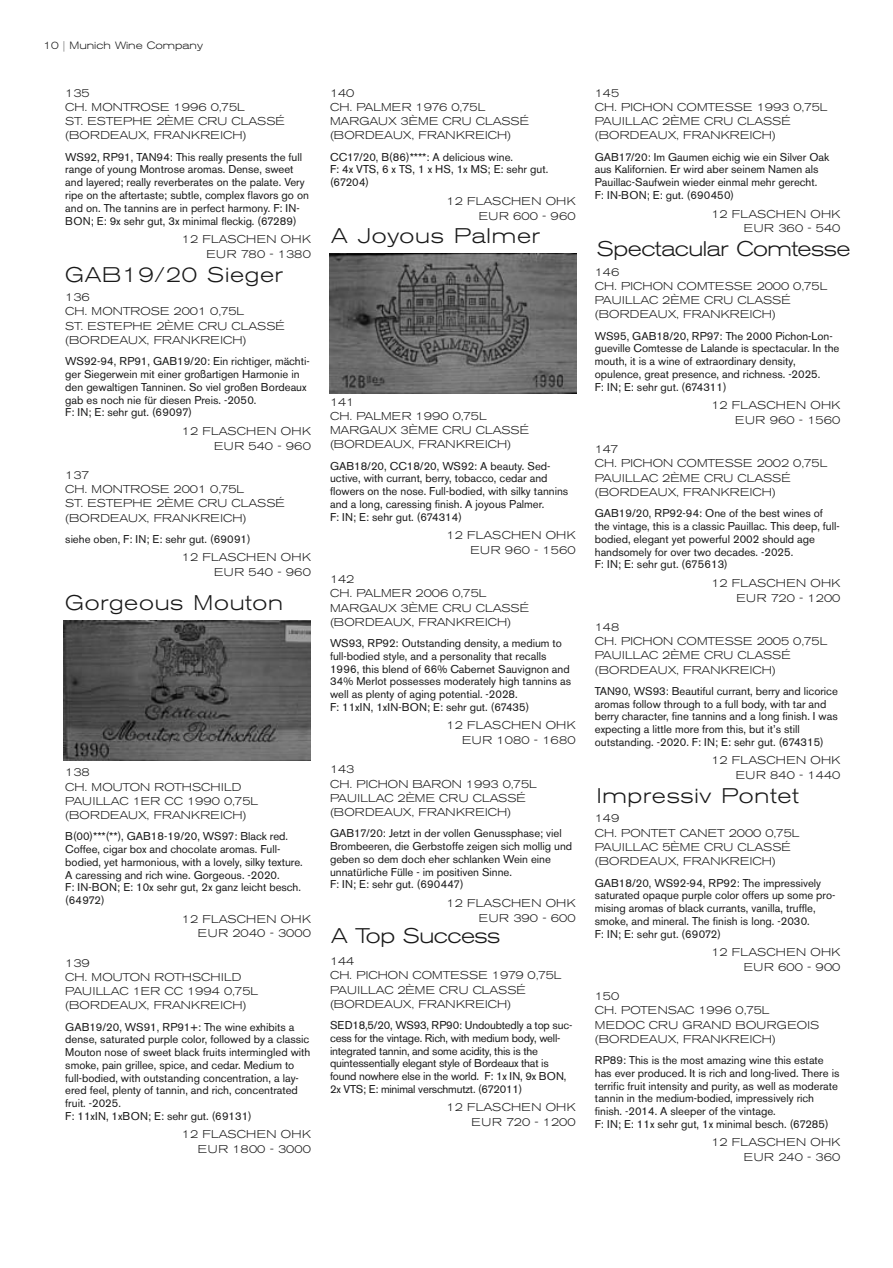
<style>
.page{position:relative;width:893px;height:1268px;background:#fff}
.page>*{position:absolute;margin:0;border:0;box-sizing:border-box;transform-origin:0 0}
.t1{font:300 expanded 21px "Akzidenz Grotesk BE";letter-spacing:.035em;color:#191919}
.t2{font:300 expanded 21px "Akzidenz Grotesk BE";letter-spacing:-.02em;color:#191919}
.t3{font:11.25px/12.8px "Akzidenz Grotesk BE";color:#191919}
.t4{font:300 expanded 11.25px/14.2px "Akzidenz Grotesk BE";letter-spacing:.015em;color:#191919;text-align:right}
.t5{font:11.25px/12.8px "Akzidenz Grotesk BE";letter-spacing:-.02em;color:#191919}
.t6{font:300 expanded 11.25px/14.2px "Akzidenz Grotesk BE";letter-spacing:-.005em;color:#191919}
.t7{font:300 expanded 10.5px "Akzidenz Grotesk BE";color:#191919}
.s1{color:#757575}
</style>
<div class="page">
<svg style="left:64px;top:620px;width:246px;height:140px;background:#565656"></svg>
<svg style="left:330px;top:253px;width:246px;height:140px;background:#646464"></svg>
<p class="t7" style="left:44px;top:42px;width:161px">10 <span class="s1">|</span> Munich Wine Company</p>
<p class="t4" style="left:65px;top:87px;width:221px;text-align:left">135<br>CH. MONTROSE 1996 0,75L<br>ST. ESTEPHE 2ÈME CRU CLASSÉ (BORDEAUX, FRANKREICH)</p>
<p class="t3" style="left:65px;top:152px;width:245px">WS92, RP91, TAN94: This really presents the full range of young Mon trose aromas. Dense, sweet and layered; really reverberates on the palate. Very ripe on the aftertaste; subtle, complex flavors go on and on. The tannins are in perfect harmony. F: IN-BON; E: 9x sehr gut, 3x minimal fleckig. (67289)</p>
<p class="t4" style="left:182px;top:233px;width:131px;line-height:14.7px">12 FLASCHEN OHK<br>EUR 780 - 1380</p>
<p class="t4" style="left:65px;top:291px;width:221px;text-align:left">136<br>CH. MONTROSE 2001 0,75L<br>ST. ESTEPHE 2ÈME CRU CLASSÉ (BORDEAUX, FRANKREICH)</p>
<p class="t3" style="left:65px;top:356px;width:246px">WS92-94, RP91, GAB19/20: Ein richtiger, mächti&shy;ger Siegerwein mit einer großartigen Harmonie in den gewaltigen Tanninen. So viel großen Bordeaux gab es noch nie für diesen Preis. -2050.<br>F: IN; E: sehr gut. (69097)</p>
<p class="t4" style="left:182px;top:424px;width:131px;line-height:14.7px">12 FLASCHEN OHK<br>EUR 540 - 960</p>
<p class="t4" style="left:65px;top:468px;width:221px;text-align:left">137<br>CH. MONTROSE 2001 0,75L<br>ST. ESTEPHE 2ÈME CRU CLASSÉ (BORDEAUX, FRANKREICH)</p>
<p class="t3" style="left:65px;top:533px;width:187px">siehe oben, F: IN; E: sehr gut. (69091)</p>
<p class="t4" style="left:182px;top:551px;width:131px;line-height:14.7px">12 FLASCHEN OHK<br>EUR 540 - 960</p>
<h1 class="t1" style="left:65px;top:267px;width:219px">GAB19/20 Sieger</h1>
<h1 class="t1" style="left:65px;top:595px;width:219px">Gorgeous Mouton</h1>
<p class="t4" style="left:65px;top:766px;width:194px;text-align:left">138<br>CH. MOUTON ROTHSCHILD<br>PAUILLAC 1ER CC 1990 0,75L (BORDEAUX, FRANKREICH)</p>
<p class="t3" style="left:65px;top:831px;width:239px">B(00)***(**), GAB18-19/20, WS97: Black red.<br>Coffee, cigar box and chocolate aromas. Full&shy;bodied, yet harmonious, with a lovely, silky texture.<br>A caressing and rich wine. Gorgeous. -2020.<br>F: IN-BON; E: 10x sehr gut, 2x ganz leicht besch. (64972)</p>
<p class="t4" style="left:182px;top:912px;width:131px;line-height:14.7px">12 FLASCHEN OHK<br>EUR 2040 - 3000</p>
<p class="t4" style="left:65px;top:956px;width:194px;text-align:left">139<br>CH. MOUTON ROTHSCHILD<br>PAUILLAC 1ER CC 1994 0,75L (BORDEAUX, FRANKREICH)</p>
<p class="t3" style="left:65px;top:1021px;width:247px">GAB19/20, WS91, RP91+: The wine exhibits a dense, saturated purple color, followed by a classic Mouton nose of sweet black fruits intermingled with smoke, pain grillee, spice, and cedar. Medium to full-bodied, with outstanding concentration, a lay - ered feel, plenty of tannin, and rich, concentrated fruit. -2025.<br>F: 11xIN, 1xBON; E: sehr gut. (69131)</p>
<p class="t4" style="left:182px;top:1127px;width:131px;line-height:14.7px">12 FLASCHEN OHK<br>EUR 1800 - 3000</p>
<p class="t6" style="left:330px;top:87px;width:201px">140<br>CH. PALMER 1976 0,75L<br>MARGAUX 3ÈME CRU CLASSÉ (BORDEAUX, FRANKREICH)</p>
<p class="t3" style="left:330px;top:152px;width:220px">CC17/20, B(86)****: A delicious wine.<br>F: 4x VTS, 6 x TS, 1 x HS, 1x MS; E: sehr gut. (67204)</p>
<p class="t4" style="left:447px;top:194px;width:131px;line-height:14.7px">12 FLASCHEN OHK<br>EUR 600 - 960</p>
<h1 class="t1" style="left:331px;top:228px;width:211px">A Joyous Palmer</h1>
<p class="t4" style="left:330px;top:395px;width:201px;text-align:left">141<br>CH. PALMER 1990 0,75L<br>MARGAUX 3ÈME CRU CLASSÉ (BORDEAUX, FRANKREICH)</p>
<p class="t3" style="left:330px;top:460px;width:240px">GAB18/20, CC18/20, WS92: A beauty. Sed - uctive, with currant, berry, tobacco, cedar and flowers on the nose. Full-bodied, with silky tannins and a long, caressing finish. A joyous Palmer.<br>F: IN; E: sehr gut. (674314)</p>
<p class="t4" style="left:447px;top:528px;width:131px;line-height:14.7px">12 FLASCHEN OHK<br>EUR 960 - 1560</p>
<p class="t4" style="left:330px;top:573px;width:201px;text-align:left">142<br>CH. PALMER 2006 0,75L<br>MARGAUX 3ÈME CRU CLASSÉ (BORDEAUX, FRANKREICH)</p>
<p class="t3" style="left:330px;top:638px;width:243px">WS93, RP92: Outstanding density, a medium to full-bodied style, and a personality that recalls 1996, this blend of 66% Cabernet Sauvignon and 34% Merlot possesses moderately high tannins as well as plenty of aging potential. -2028.<br>F: 11xIN, 1xIN-BON; E: sehr gut. (67435)</p>
<p class="t4" style="left:447px;top:719px;width:131px;line-height:14.7px">12 FLASCHEN OHK<br>EUR 1080 - 1680</p>
<p class="t4" style="left:330px;top:763px;width:208px;text-align:left">143<br>CH. PICHON BARON 1993 0,75L<br>PAUILLAC 2ÈME CRU CLASSÉ (BORDEAUX, FRANKREICH)</p>
<p class="t3" style="left:330px;top:828px;width:244px">GAB17/20: Jetzt in der vollen Genussphase; viel Brombeeren, die Gerbstoffe zeigen sich mollig und geben so dem doch eher schlanken Wein eine unnatürliche Fülle - im positiven Sinne.<br>F: IN; E: sehr gut. (690447)</p>
<p class="t4" style="left:447px;top:896px;width:131px;line-height:14.7px">12 FLASCHEN OHK<br>EUR 390 - 600</p>
<p class="t4" style="left:330px;top:954px;width:233px;text-align:left">144<br>CH. PICHON COMTESSE 1979 0,75L<br>PAUILLAC 2ÈME CRU CLASSÉ (BORDEAUX, FRANKREICH)</p>
<p class="t5" style="left:330px;top:1019px;width:244px">SED18,5/20, WS93, RP90: Undoubtedly a top suc&shy;cess for the vintage. Rich, with medium body, well&shy;integrated tannin, and some acidity, this is the quintessentially elegant style of Bordeaux that is found nowhere else in the world. F: 1x IN, 9x BON, 2x VTS; E: minimal verschmutzt. (672011)</p>
<p class="t4" style="left:447px;top:1100px;width:131px;line-height:14.7px">12 FLASCHEN OHK<br>EUR 720 - 1200</p>
<h1 class="t2" style="left:331px;top:928px;width:171px">A Top Success</h1>
<p class="t4" style="left:595px;top:87px;width:234px;text-align:left">145<br>CH. PICHON COMTESSE 1993 0,75L<br>PAUILLAC 2ÈME CRU CLASSÉ (BORDEAUX, FRANKREICH)</p>
<p class="t3" style="left:595px;top:152px;width:236px">GAB17/20: Im Gaumen eichig wie ein Silver Oak aus Kalifornien. Er wird aber seinem Namen als Pauillac-Saufwein wieder einmal mehr gerecht.<br>F: IN-BON; E: gut. (690450)</p>
<p class="t4" style="left:711px;top:207px;width:131px;line-height:14.7px">12 FLASCHEN OHK<br>EUR 360 - 540</p>
<p class="t4" style="left:595px;top:265px;width:234px;text-align:left">146<br>CH. PICHON COMTESSE 2000 0,75L<br>PAUILLAC 2ÈME CRU CLASSÉ (BORDEAUX, FRANKREICH)</p>
<p class="t3" style="left:595px;top:330px;width:246px">WS95, GAB18/20, RP97: The 2000 Pichon-Lon&shy;gueville Comtesse de Lalande is spectacular. In the mouth, it is a wine of extraordinary density, opulence, great presence, and richness. -2025.<br>F: IN; E: sehr gut. (674311)</p>
<p class="t4" style="left:711px;top:399px;width:131px;line-height:14.7px">12 FLASCHEN OHK<br>EUR 960 - 1560</p>
<p class="t4" style="left:595px;top:443px;width:234px;text-align:left">147<br>CH. PICHON COMTESSE 2002 0,75L<br>PAUILLAC 2ÈME CRU CLASSÉ (BORDEAUX, FRANKREICH)</p>
<p class="t3" style="left:595px;top:508px;width:246px">GAB19/20, RP92-94: One of the best wines of the vintage, this is a classic Pauillac. This deep, full&shy;bodied, elegant yet powerful 2002 should age handsomely for over two decades. -2025.<br>F: IN; E: sehr gut. (675613)</p>
<p class="t4" style="left:711px;top:576px;width:131px;line-height:14.7px">12 FLASCHEN OHK<br>EUR 720 - 1200</p>
<p class="t4" style="left:595px;top:620px;width:234px;text-align:left">148<br>CH. PICHON COMTESSE 2005 0,75L<br>PAUILLAC 2ÈME CRU CLASSÉ (BORDEAUX, FRANKREICH)</p>
<p class="t3" style="left:595px;top:685px;width:245px">TAN90, WS93: Beautiful currant, berry and licorice aromas follow through to a full body, with tar and berry character, fine tannins and a long finish. I was expecting a little more from this, but it’s still outstanding. -2020. F: IN; E: sehr gut. (674315)</p>
<p class="t4" style="left:711px;top:754px;width:131px;line-height:14.7px">12 FLASCHEN OHK<br>EUR 840 - 1440</p>
<p class="t6" style="left:595px;top:812px;width:206px">149<br>CH. PONTET CANET 2000 0,75L<br>PAUILLAC 5ÈME CRU CLASSÉ (BORDEAUX, FRANKREICH)</p>
<p class="t3" style="left:595px;top:877px;width:242px">GAB18/20, WS92-94, RP92: The impressively saturated opaque purple color offers up some pro&shy;mising aromas of black currants, vanilla, truffle, smoke, and mineral. The finish is long. -2030.<br>F: IN; E: sehr gut. (69072)</p>
<p class="t4" style="left:711px;top:945px;width:131px;line-height:14.7px">12 FLASCHEN OHK<br>EUR 600 - 900</p>
<p class="t4" style="left:595px;top:989px;width:226px;text-align:left">150<br>CH. POTENSAC 1996 0,75L<br>MEDOC CRU GRAND BOURGEOIS (BORDEAUX, FRANKREICH)</p>
<p class="t3" style="left:595px;top:1054px;width:246px">RP89: This is the most amazing wine this estate has ever produced. It is rich and long-lived. There is terrific fruit intensity and purity, as well as moderate tannin in the medium-bodied, impressively rich finish. -2014. A sleeper of the vintage.<br>F: IN; E: 11x sehr gut, 1x minimal besch. (67285)</p>
<p class="t4" style="left:711px;top:1135px;width:131px;line-height:14.7px">12 FLASCHEN OHK<br>EUR 240 - 360</p>
<h1 class="t2" style="left:597px;top:241px;width:255px">Spectacular Comtesse</h1>
<h1 class="t1" style="left:597px;top:788px;width:204px">Impressiv Pontet</h1>
</div>
